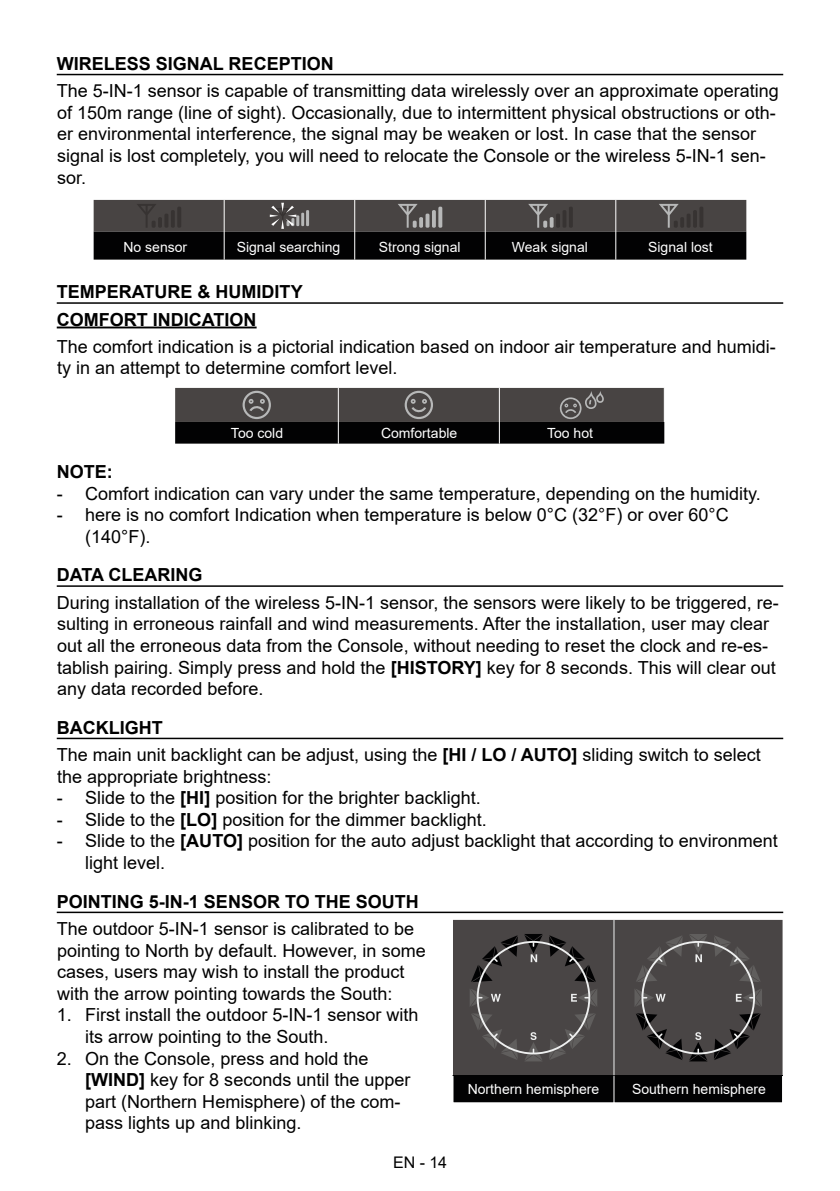
<style>
.page{position:relative;width:840px;height:1191px;background:#fff}
.page>*{position:absolute;margin:0;border:0;box-sizing:border-box;transform-origin:0 0}
.t1{font:18px/21.6px "Arial";color:#000}
.t2{font:700 18px/27.2px "Arial";color:#000}
.t3{font:16px "Arial";color:#000}
.t4{font:14px "Arial";color:#fff}
.s1{font-weight:700}
</style>
<div class="page">
<hr style="left:57px;top:74px;width:725px;height:1px;background:#000">
<hr style="left:57px;top:302px;width:725px;height:2px;background:#000">
<hr style="left:57px;top:326px;width:199px;height:2px;background:#000">
<hr style="left:57px;top:585px;width:725px;height:2px;background:#000">
<hr style="left:57px;top:737px;width:725px;height:2px;background:#000">
<hr style="left:57px;top:911px;width:725px;height:2px;background:#000">
<svg style="left:94px;top:200px;width:652px;height:60px;background:#2c2a2a"></svg>
<svg style="left:175px;top:388px;width:489px;height:55px;background:#312f2f"></svg>
<div style="left:453px;top:920px;width:329px;height:155px;background:#494545"></div>
<div style="left:453px;top:1076px;width:329px;height:27px;background:#020203"></div>
<hr style="left:613px;top:1075px;width:169px;height:1px;background:#020203">
<hr style="left:452px;top:1075px;width:161px;height:1px;background:#020203">
<hr style="left:613px;top:920px;width:1px;height:155px;background:#eeefef">
<svg style="left:469px;top:934px;width:128px;height:127px;background:#4e4b4b"></svg>
<svg style="left:634px;top:934px;width:127px;height:127px;background:#4e4b4b"></svg>
<p class="t2" style="left:57px;top:50px;width:278px">WIRELESS SIGNAL RECEPTION</p>
<p class="t1" style="left:57px;top:80px;width:723px">The 5-IN-1 sensor is capable of transmitting data wirelessly over an approximate operating of 150m range (line of sight). Occasionally, due to intermittent physical obstructions or oth&shy;er environmental interference, the signal may be weaken or lost. In case that the sensor signal is lost completely, you will need to relocate the Console or the wireless 5-IN-1 sen&shy;sor.</p>
<p class="t4" style="left:123px;top:237px;width:65px">No sensor</p>
<p class="t4" style="left:236px;top:237px;width:105px">Signal searching</p>
<p class="t4" style="left:378px;top:237px;width:83px">Strong signal</p>
<p class="t4" style="left:511px;top:237px;width:77px">Weak signal</p>
<p class="t4" style="left:647px;top:237px;width:66px">Signal lost</p>
<p class="t2" style="left:57px;top:278px;width:247px">TEMPERATURE &amp; HUMIDITY<br>COMFORT INDICATION</p>
<p class="t1" style="left:57px;top:336px;width:720px">The comfort indication is a pictorial indication based on indoor air temperature and humidi&shy;ty in an attempt to determine comfort level.</p>
<p class="t4" style="left:231px;top:423px;width:54px">Too cold</p>
<p class="t4" style="left:381px;top:423px;width:78px">Comfortable</p>
<p class="t4" style="left:547px;top:423px;width:47px">Too hot</p>
<p class="t2" style="left:57px;top:458px;width:57px">NOTE:</p>
<p class="t1" style="left:57px;top:482px;width:705px">- Comfort indication can vary under the same temperature, depending on the humidity.</p>
<p class="t1" style="left:85px;top:504px;width:644px;text-indent:-28px">- here is no comfort Indication when temperature is below 0°C (32°F) or over 60°C (140°F).</p>
<p class="t2" style="left:57px;top:561px;width:147px">DATA CLEARING</p>
<p class="t1" style="left:57px;top:591px;width:723px">During installation of the wireless 5-IN-1 sensor, the sensors were likely to be triggered, re&shy;sulting in erroneous rainfall and wind measurements. After the installation, user may clear out all the erroneous data from the Console, without needing to reset the clock and re-es&shy;tablish pairing. Simply press and hold the <span class="s1">[HISTORY]</span> key for 8 seconds. This will clear out any data recorded before.</p>
<p class="t1" style="left:57px;top:713px;width:705px;line-height:27.2px"><span class="s1">BACKLIGHT<br></span>The main unit backlight can be adjust, using the <span class="s1">[HI / LO / AUTO]</span> sliding switch to select</p>
<p class="t1" style="left:57px;top:765px;width:216px">the appropriate brightness:</p>
<p class="t1" style="left:57px;top:787px;width:425px">- Slide to the <span class="s1">[HI]</span> position for the brighter backlight.</p>
<p class="t1" style="left:57px;top:808px;width:431px">- Slide to the <span class="s1">[LO]</span> position for the dimmer backlight.</p>
<p class="t1" style="left:85px;top:830px;width:694px;text-indent:-28px">- Slide to the <span class="s1">[AUTO]</span> position for the auto adjust backlight that according to environment light level.</p>
<p class="t2" style="left:57px;top:888px;width:363px">POINTING 5-IN-1 SENSOR TO THE SOUTH</p>
<p class="t1" style="left:57px;top:917px;width:370px">The outdoor 5-IN-1 sensor is calibrated to be pointing to North by default. However, in some cases, users may wish to install the product with the arrow pointing towards the South:</p>
<p class="t1" style="left:85px;top:1004px;width:335px;text-indent:-28px">1. First install the outdoor 5-IN-1 sensor with its arrow pointing to the South.</p>
<p class="t1" style="left:85px;top:1047px;width:327px;text-indent:-28px">2. On the Console, press and hold the <span class="s1">[WIND]</span> key for 8 seconds until the upper part (Northern Hemisphere) of the com&shy;pass lights up and blinking.</p>
<p class="t4" style="left:467px;top:1079px;width:133px">Northern hemisphere</p>
<p class="t4" style="left:631px;top:1079px;width:135px">Southern hemisphere</p>
<p class="t3" style="left:393px;top:1151px;width:55px">EN - 14</p>
</div>
